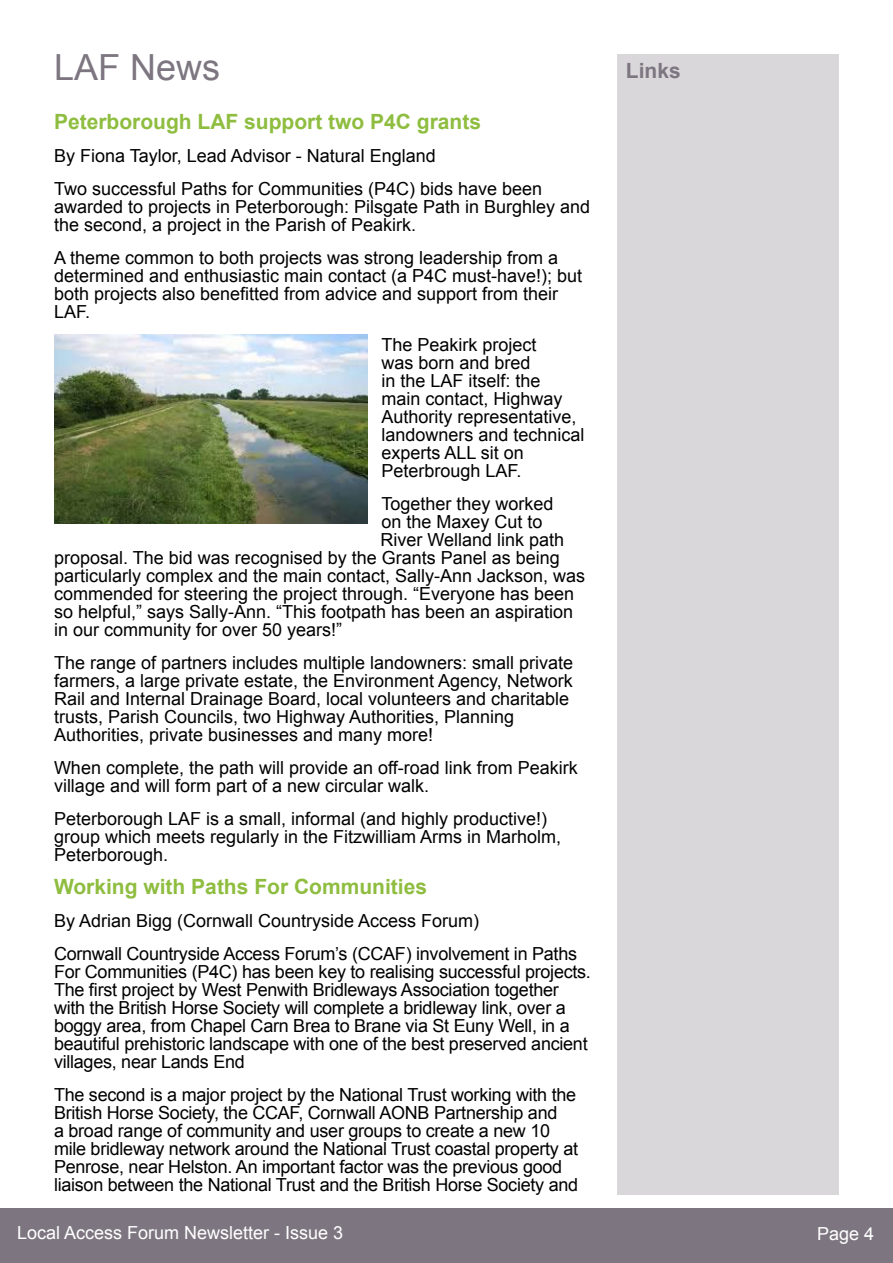
<style>
.page{position:relative;width:893px;height:1263px;background:#fff}
.page>*{position:absolute;margin:0;border:0;box-sizing:border-box;transform-origin:0 0}
.t1{font:36px "Arial";color:#7d7681}
.t2{font:700 21px "Arial";color:#8ebd3f}
.t3{font:700 21px "Arial";color:#7d7681}
.t4{font:18px/18px "Arial";color:#000}
.t5{font:18px "Arial";color:#fff}
</style>
<div class="page">
<div style="left:0;top:1209px;width:893px;height:54px;background:#7d7681"></div>
<div style="left:617px;top:54px;width:222px;height:1141px;background:#dad7da"></div>
<img style="left:54px;top:335px;width:314px;height:188px">
<h1 class="t1" style="left:54px;top:44px;width:168px">LAF News</h1>
<p class="t3" style="left:626px;top:57px;width:56px">Links</p>
<p class="t2" style="left:54px;top:107px;width:429px">Peterborough LAF support two P4C grants</p>
<p class="t4" style="left:54px;top:139px;width:490px;line-height:33px">By Fiona Taylor, Lead Advisor - Natural England<br>Two successful Paths for Communities (P4C) bids have been</p>
<p class="t4" style="left:54px;top:197px;width:538px">awarded to projects in Peterborough: Pilsgate Path in Burghley and the second, a project in the Parish of Peakirk.</p>
<p class="t4" style="left:54px;top:248px;width:530px">A theme common to both projects was strong leadership from a determined and enthusiastic main contact (a P4C must-have!); but both projects also benefitted from advice and support from their LAF.</p>
<p class="t4" style="left:381px;top:335px;width:205px">The Peakirk project<br>was born and bred<br>in the LAF itself: the<br>main contact, Highway<br>Authority representative, landowners and technical experts ALL sit on<br>Peterbrough LAF.</p>
<p class="t4" style="left:381px;top:494px;width:174px">Together they worked</p>
<p class="t4" style="left:381px;top:512px;width:163px">on the Maxey Cut to</p>
<p class="t4" style="left:381px;top:530px;width:185px">River Welland link path</p>
<p class="t4" style="left:54px;top:548px;width:507px">proposal. The bid was recognised by the Grants Panel as being</p>
<p class="t4" style="left:54px;top:566px;width:533px">particularly complex and the main contact, Sally-Ann Jackson, was</p>
<p class="t4" style="left:54px;top:584px;width:522px">commended for steering the project through. “Everyone has been</p>
<p class="t4" style="left:54px;top:602px;width:521px">so helpful,” says Sally-Ann. “This footpath has been an aspiration</p>
<p class="t4" style="left:54px;top:620px;width:290px">in our community for over 50 years!”</p>
<p class="t4" style="left:54px;top:653px;width:521px">The range of partners includes multiple landowners: small private farmers, a large private estate, the Environment Agency, Network Rail and Internal Drainage Board, local volunteers and charitable trusts, Parish Councils, two Highway Authorities, Planning Authorities, private businesses and many more!</p>
<p class="t4" style="left:54px;top:758px;width:525px">When complete, the path will provide an off-road link from Peakirk village and will form part of a new circular walk.</p>
<p class="t4" style="left:54px;top:809px;width:509px">Peterborough LAF is a small, informal (and highly productive!) group which meets regularly in the Fitzwilliam Arms in Marholm,<br>Peterborough.</p>
<p class="t2" style="left:54px;top:872px;width:375px">Working with Paths For Communities</p>
<p class="t4" style="left:54px;top:904px;width:525px;line-height:33px">By Adrian Bigg (Cornwall Countryside Access Forum)<br>Cornwall Countryside Access Forum’s (CCAF) involvement in Paths</p>
<p class="t4" style="left:54px;top:962px;width:538px">For Communities (P4C) has been key to realising successful projects.<br>The first project by West Penwith Bridleways Association together with the British Horse Society will complete a bridleway link, over a boggy area, from Chapel Carn Brea to Brane via St Euny Well, in a beautiful prehistoric landscape with one of the best preserved ancient villages, near Lands End</p>
<p class="t4" style="left:54px;top:1085px;width:526px">The second is a major project by the National Trust working with the British Horse Society, the CCAF, Cornwall AONB Partnership and<br>a broad range of community and user groups to create a new 10 mile bridleway network around the National Trust coastal property at Penrose, near Helston. An important factor was the previous good liaison between the National Trust and the British Horse Society and</p>
<p class="t5" style="left:17px;top:1221px;width:328px">Local Access Forum Newsletter - Issue 3</p>
<p class="t5" style="left:817px;top:1221px;width:59px">Page 4</p>
</div>
